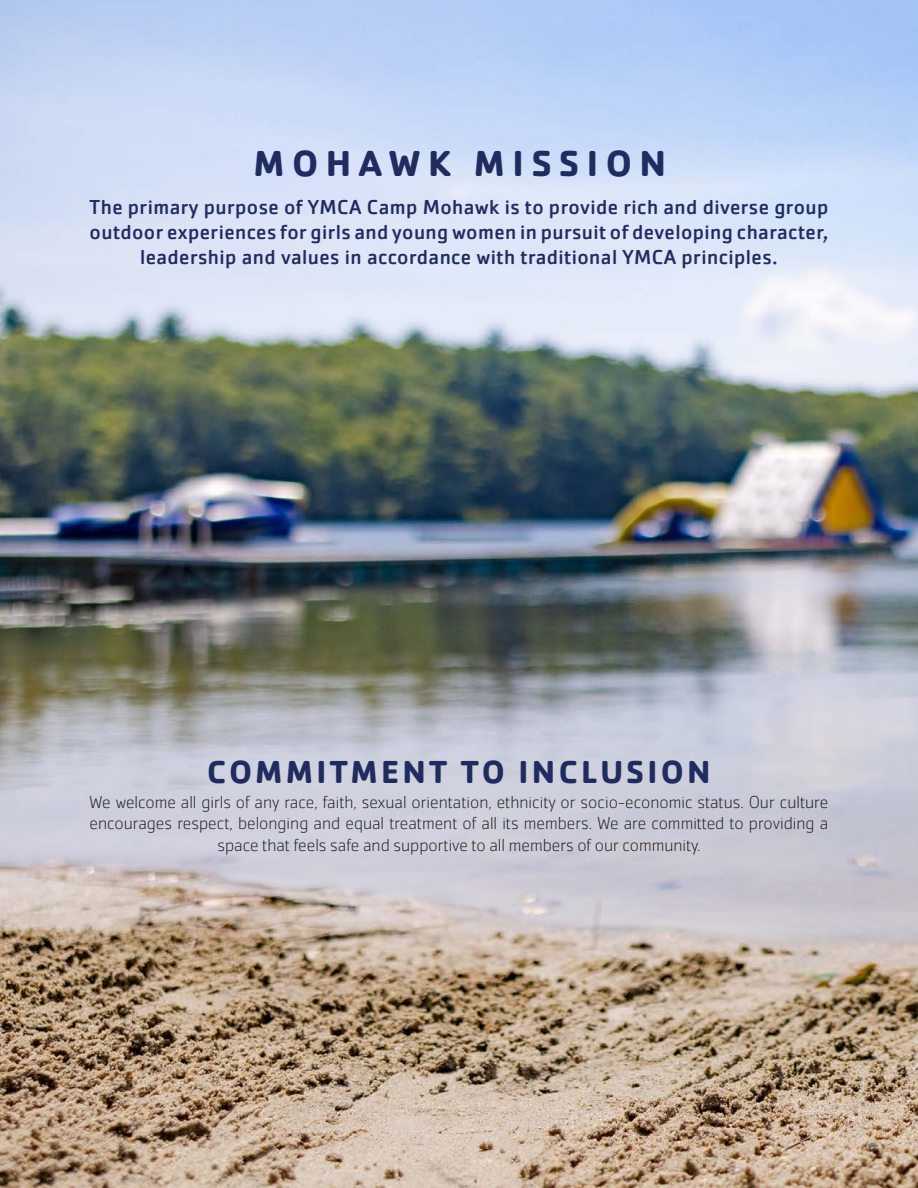
<style>
.page{position:relative;width:918px;height:1188px;background:#fff}
.page>*{position:absolute;margin:0;border:0;box-sizing:border-box;transform-origin:0 0}
.t1{font:700 37.5px "Cachet Pro";letter-spacing:.2em;color:#202c5f}
.t2{font:700 33px "Cachet Pro";letter-spacing:.1em;color:#202c5f}
.t3{font:21px/25.2px "Cachet Pro";letter-spacing:.02em;color:#202c5f;text-align:center}
.t4{font:200 18px/21.6px "Cachet Pro";color:#231f20;text-align:center}
</style>
<div class="page">
<img style="left:0;top:0;width:918px;height:1188px">
<p class="t1" style="left:254px;top:140px;width:414px">MOHAWK MISSION</p>
<p class="t3" style="left:90px;top:194px;width:740px">The primary purpose of YMCA Camp Mohawk is to provide rich and diverse group outdoor experiences for girls and young women in pursuit of developing character, leadership and values in accordance with traditional YMCA principles.</p>
<p class="t2" style="left:207px;top:751px;width:505px">COMMITMENT TO INCLUSION</p>
<p class="t4" style="left:90px;top:791px;width:740px">We welcome all girls of any race, faith, sexual orientation, ethnicity or socio-economic status. Our culture encourages respect, belonging and equal treatment of all its members. We are committed to providing a space that feels safe and supportive to all members of our community.</p>
</div>
